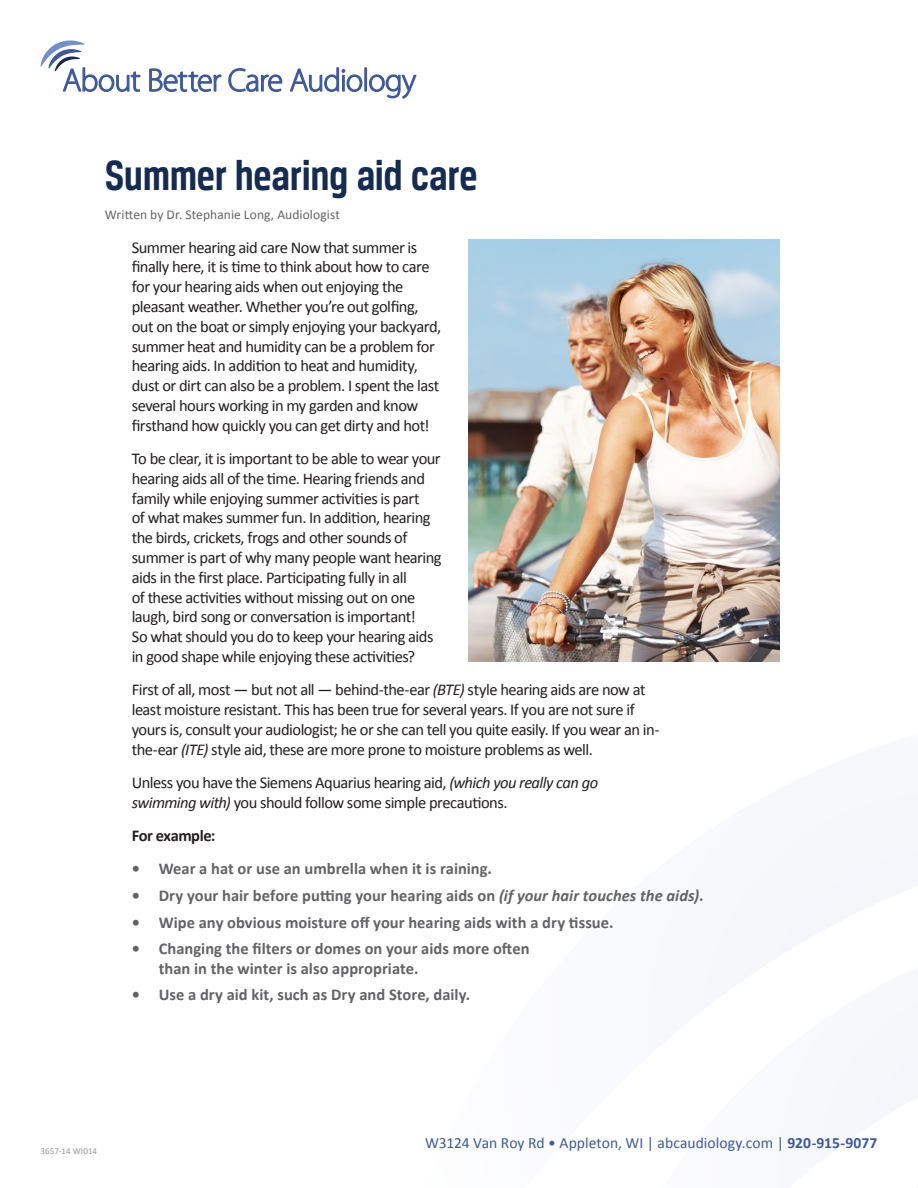
<style>
.page{position:relative;width:918px;height:1188px;background:#fff}
.page>*{position:absolute;margin:0;border:0;box-sizing:border-box;transform-origin:0 0}
.t1{font:700 45px "Breuer Condensed";letter-spacing:-.01em;color:#162b50}
.t2{font:16.5px/19.8px "Calibri";letter-spacing:-.03em;color:#231f20}
.t3{font:700 16.5px/19.8px "Calibri";color:#636366}
.t4{font:700 16.5px "Calibri";letter-spacing:-.03em;color:#231f20}
.t5{font:15.6px "Calibri";color:#3f5999}
.t6{font:13.5px "Calibri";letter-spacing:.005em;color:#636366}
.t7{font:9px "Calibri";letter-spacing:.015em;color:#939598}
.s1{font-style:italic}
.s2{font-weight:700}
</style>
<div class="page">
<svg style="left:795px;top:866px;width:123px;height:322px"></svg>
<svg style="left:149px;top:68px;width:73px;height:24px"></svg>
<svg style="left:228px;top:68px;width:55px;height:24px"></svg>
<svg style="left:290px;top:67px;width:127px;height:32px"></svg>
<svg style="left:40px;top:40px;width:101px;height:52px"></svg>
<img style="left:468px;top:240px;width:312px;height:422px">
<p class="t1" style="left:105px;top:150px;width:375px">Summer hearing aid care</p>
<p class="t6" style="left:105px;top:206px;width:237px">Written by Dr. Stephanie Long, Audiologist</p>
<p class="t2" style="left:132px;top:237px;width:311px">Summer hearing aid care Now that summer is finally here, it is time to think about how to care for your hearing aids when out enjoying the pleasant weather. Whether you’re out golfing, out on the boat or simply enjoying your backyard, summer heat and humidity can be a problem for hearing aids. In addition to heat and humidity, dust or dirt can also be a problem. I spent the last several hours working in my garden and know firsthand how quickly you can get dirty and hot!</p>
<p class="t2" style="left:132px;top:449px;width:311px">To be clear, it is important to be able to wear your hearing aids all of the time. Hearing friends and family while enjoying summer activities is part<br>of what makes summer fun. In addition, hearing the birds, crickets, frogs and other sounds of summer is part of why many people want hearing aids in the first place. Participating fully in all<br>of these activities without missing out on one laugh, bird song or conversation is important!<br>So what should you do to keep your hearing aids in good shape while enjoying these activities?</p>
<p class="t2" style="left:132px;top:680px;width:529px">First of all, most — but not all — behind-the-ear <span class="s1">(BTE)</span> style hearing aids are now at least moisture resistant. This has been true for several years. If you are not sure if yours is, consult your audiologist; he or she can tell you quite easily. If you wear an in&shy;the-ear <span class="s1">(ITE)</span> style aid, these are more prone to moisture problems as well.</p>
<p class="t2" style="left:132px;top:773px;width:468px">Unless you have the Siemens Aquarius hearing aid, <span class="s1">(which you really can go swimming with)</span> you should follow some simple precautions.</p>
<p class="t4" style="left:132px;top:825px;width:85px">For example:</p>
<p class="t3" style="left:132px;top:859px;width:362px">• Wear a hat or use an umbrella when it is raining.</p>
<p class="t3" style="left:132px;top:886px;width:573px">• Dry your hair before putting your hearing aids on <span class="s1">(if your hair touches the aids)</span>.</p>
<p class="t3" style="left:132px;top:912px;width:483px">• Wipe any obvious moisture off your hearing aids with a dry tissue.</p>
<p class="t3" style="left:159px;top:939px;width:372px;text-indent:-27px">• Changing the filters or domes on your aids more often than in the winter is also appropriate.</p>
<p class="t3" style="left:132px;top:985px;width:340px">• Use a dry aid kit, such as Dry and Store, daily.</p>
<p class="t7" style="left:40px;top:1146px;width:58px">3657-14 WI014</p>
<p class="t5" style="left:425px;top:1132px;width:454px">W3124 Van Roy Rd • Appleton, WI | abcaudiology.com | <span class="s2">920-915-9077</span></p>
</div>
